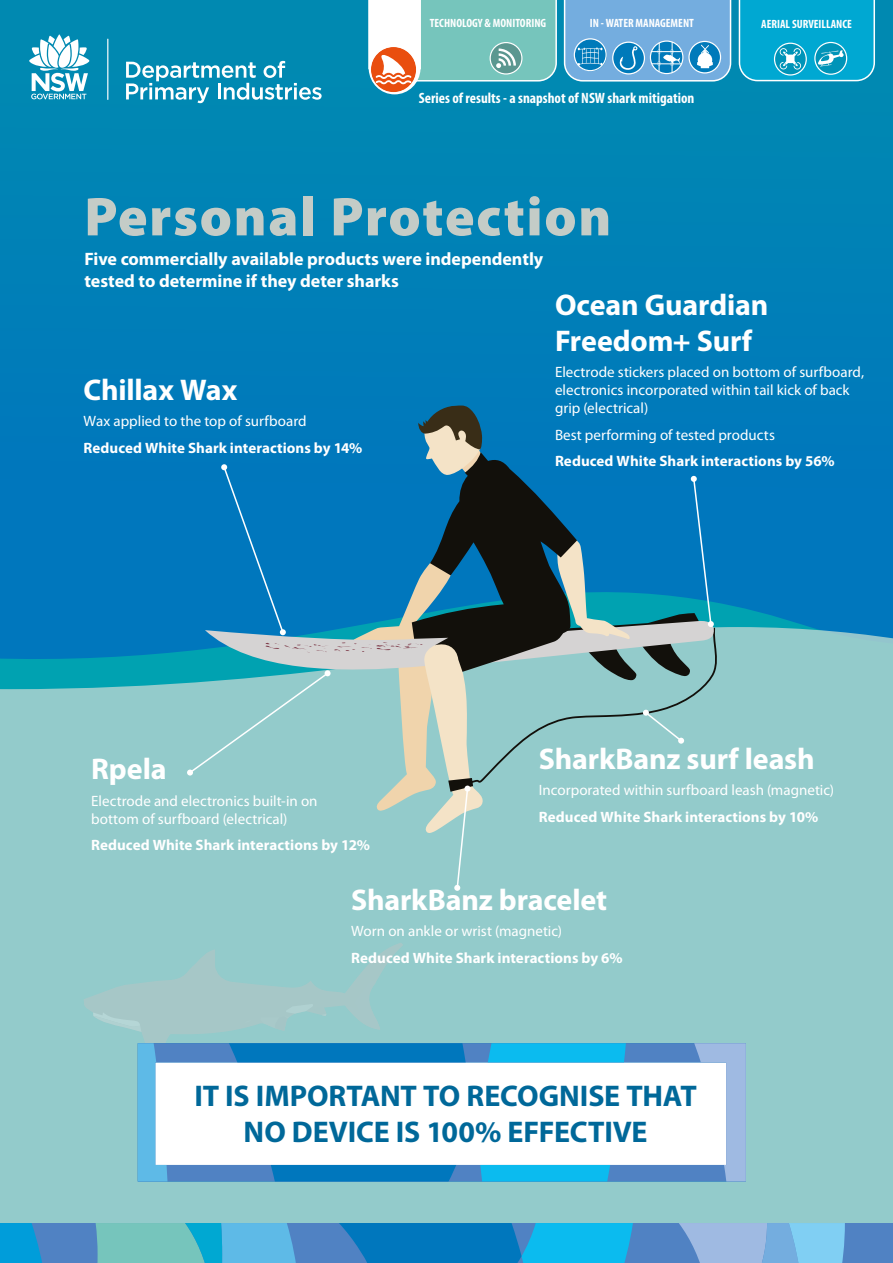
<style>
.page{position:relative;width:893px;height:1263px;background:#fff}
.page>*{position:absolute;margin:0;border:0;box-sizing:border-box;transform-origin:0 0}
.t1{font:900 55.05px "Myriad Pro";letter-spacing:.03em;color:#c4ccc7}
.t2{font:700 30px/36px "Myriad Pro";letter-spacing:-.005em;color:#fff}
.t3{font:700 30px/36px "Myriad Pro";letter-spacing:-.005em;color:#006899;text-align:center}
.t4{font:700 18px/21.6px "Myriad Pro";letter-spacing:-.005em;color:#fff}
.t5{font:15px/18px "Myriad Pro";color:#fff}
.t6{font:700 15px "Myriad Pro";letter-spacing:.005em;color:#fff}
.t7{font:700 condensed 15px "Myriad Pro";color:#fff}
.t8{font:700 condensed 12px "Myriad Pro";color:#fff}
</style>
<div class="page">
<div style="left:0;top:0;width:893px;height:546px;background:#0081b7"></div>
<svg style="left:564px;top:0;width:167px;height:82px"></svg>
<div style="left:0;top:561px;width:893px;height:66px;background:#0077bd"></div>
<div style="left:0;top:627px;width:893px;height:596px;background:#93cbcb"></div>
<div style="left:0;top:1223px;width:893px;height:40px;background:#5082c3"></div>
<svg style="left:0;top:1223px;width:42px;height:40px;background:#0999d7"></svg>
<svg style="left:339px;top:1223px;width:294px;height:40px;background:#0c8fce"></svg>
<svg style="left:96px;top:1223px;width:200px;height:40px;background:#5dbbce"></svg>
<svg style="left:679px;top:1223px;width:166px;height:40px;background:#88b9e4"></svg>
<svg style="left:739px;top:0;width:136px;height:81px;background:#14acd2"></svg>
<div style="left:574px;top:38px;width:33px;height:33px;border:1px solid #fff;border-radius:50%"></div>
<svg style="left:126px;top:61px;width:195px;height:42px"></svg>
<svg style="left:30px;top:34px;width:59px;height:65px"></svg>
<hr style="left:107px;top:39px;width:1px;height:61px;background:#fff">
<svg style="left:368px;top:0;width:189px;height:94px;background:#8ec1bd"></svg>
<svg style="left:187px;top:405px;width:531px;height:486px"></svg>
<svg style="left:627px;top:1043px;width:63px;height:138px"></svg>
<svg style="left:690px;top:1043px;width:56px;height:138px"></svg>
<svg style="left:84px;top:943px;width:543px;height:238px"></svg>
<p class="t8" style="left:590px;top:15px;width:106px">IN - WATER MANAGEMENT</p>
<p class="t8" style="left:430px;top:16px;width:118px">TECHNOLOGY &amp; MONITORING</p>
<p class="t8" style="left:761px;top:17px;width:92px">AERIAL SURVEILLANCE</p>
<p class="t7" style="left:419px;top:88px;width:277px">Series of results - a snapshot of NSW shark mitigation</p>
<h1 class="t1" style="left:84px;top:180px;width:528px">Personal Protection</h1>
<p class="t4" style="left:84px;top:248px;width:460px">Five commercially available products were independently tested to determine if they deter sharks</p>
<p class="t2" style="left:84px;top:371px;width:155px">Chillax Wax</p>
<p class="t5" style="left:84px;top:412px;width:225px">Wax applied to the top of surfboard</p>
<p class="t6" style="left:84px;top:438px;width:280px">Reduced White Shark interactions by 14%</p>
<p class="t2" style="left:555px;top:286px;width:215px">Ocean Guardian<br>Freedom+ Surf</p>
<p class="t5" style="left:555px;top:363px;width:311px">Electrode stickers placed on bottom of surfboard, electronics incorporated within tail kick of back grip (electrical)</p>
<p class="t5" style="left:555px;top:425px;width:221px">Best performing of tested products</p>
<p class="t6" style="left:555px;top:451px;width:281px">Reduced White Shark interactions by 56%</p>
<p class="t2" style="left:539px;top:739px;width:277px">SharkBanz surf leash</p>
<p class="t5" style="left:539px;top:781px;width:297px">Incorporated within surfboard leash (magnetic)</p>
<p class="t6" style="left:539px;top:807px;width:281px">Reduced White Shark interactions by 10%</p>
<p class="t2" style="left:91px;top:750px;width:77px">Rpela</p>
<p class="t5" style="left:91px;top:792px;width:228px">Electrode and electronics built-in on bottom of surfboard (electrical)</p>
<p class="t6" style="left:91px;top:836px;width:280px">Reduced White Shark interactions by 12%</p>
<p class="t2" style="left:351px;top:881px;width:258px">SharkBanz bracelet</p>
<p class="t5" style="left:351px;top:922px;width:212px">Worn on ankle or wrist (magnetic)</p>
<p class="t6" style="left:351px;top:948px;width:273px">Reduced White Shark interactions by 6%</p>
<p class="t3" style="left:194px;top:1077px;width:504px">IT IS IMPORTANT TO RECOGNISE THAT<br>NO DEVICE IS 100% EFFECTIVE</p>
</div>
